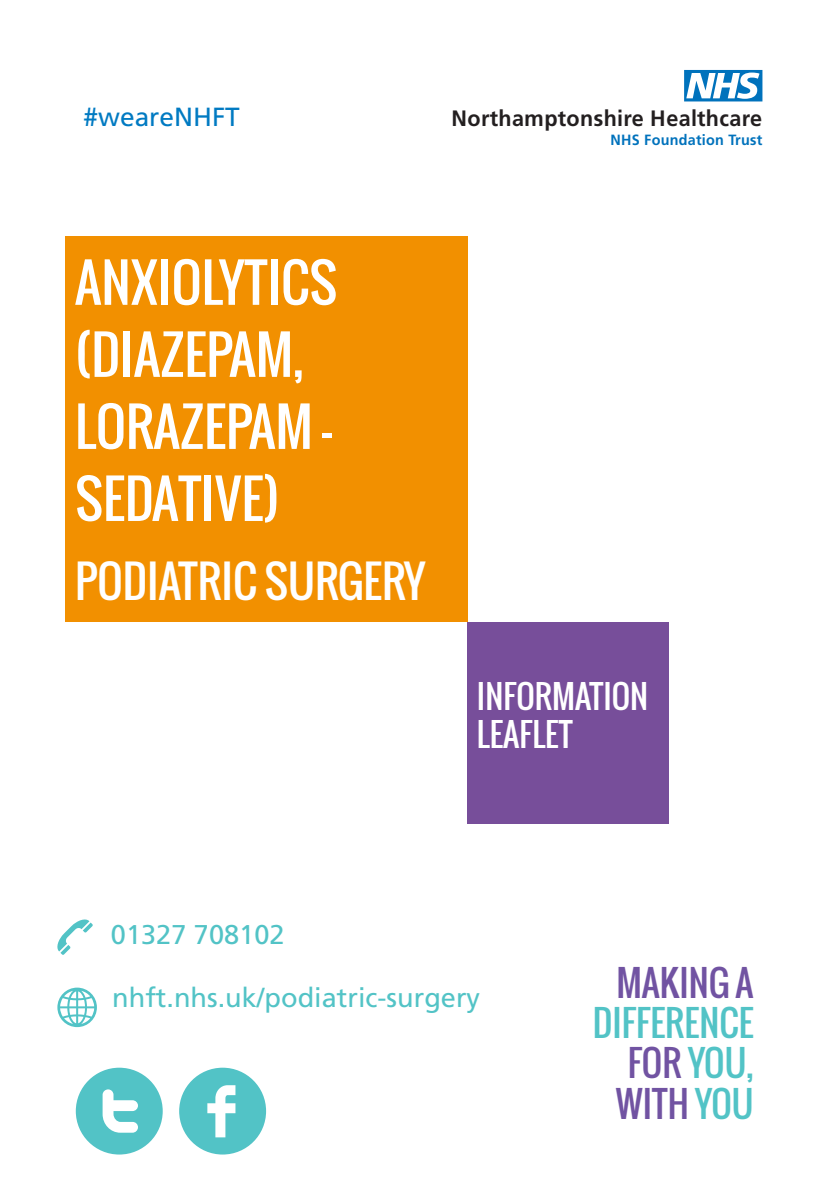
<style>
.page{position:relative;width:840px;height:1191px;background:#fff}
.page>*{position:absolute;margin:0;border:0;box-sizing:border-box;transform-origin:0 0}
.t1{font:52px/72px "Oswald";color:#fff}
.t2{font:44px "Oswald";color:#fff}
.t3{font:35.6px/40.2px "Oswald";color:#52c3c6;text-align:right}
.t4{font:32px/38px "Oswald";color:#fff}
.t5{font:27.2px "Frutiger LT Std";color:#52c3c6}
.t6{font:26.2px "Frutiger LT Std";color:#007ac2}
.t7{font:700 22.2px "Frutiger";color:#231f20}
.t8{font:700 14.8px "Frutiger";color:#0072bc}
.s1{color:#7153a2}
</style>
<div class="page">
<svg style="left:684px;top:70px;width:78px;height:31px"></svg>
<div style="left:65px;top:236px;width:402px;height:386px;background:#f29000"></div>
<div style="left:467px;top:622px;width:201px;height:201px;background:#774e9a"></div>
<svg style="left:179px;top:1067px;width:87px;height:87px"></svg>
<svg style="left:57px;top:919px;width:36px;height:36px"></svg>
<svg style="left:57px;top:987px;width:40px;height:40px"></svg>
<svg style="left:76px;top:1067px;width:87px;height:87px"></svg>
<p class="t6" style="left:84px;top:101px;width:158px">#weareNHFT</p>
<p class="t7" style="left:451px;top:106px;width:312px">Northamptonshire Healthcare</p>
<p class="t8" style="left:610px;top:131px;width:153px">NHS Foundation Trust</p>
<p class="t1" style="left:75px;top:246px;width:263px">ANXIOLYTICS (DIAZEPAM,<br>LORAZEPAM -<br>SEDATIVE)</p>
<p class="t2" style="left:75px;top:548px;width:352px">PODIATRIC SURGERY</p>
<p class="t4" style="left:476px;top:677px;width:173px">INFORMATION<br>LEAFLET</p>
<p class="t5" style="left:111px;top:918px;width:175px">01327 708102</p>
<p class="t5" style="left:112px;top:981px;width:369px">nhft.nhs.uk/podiatric-surgery</p>
<p class="t3" style="left:592px;top:962px;width:162px"><span class="s1">MAKING A<br></span>DIFFERENCE<br><span class="s1">FOR</span> YOU,<br><span class="s1">WITH</span> YOU</p>
</div>
